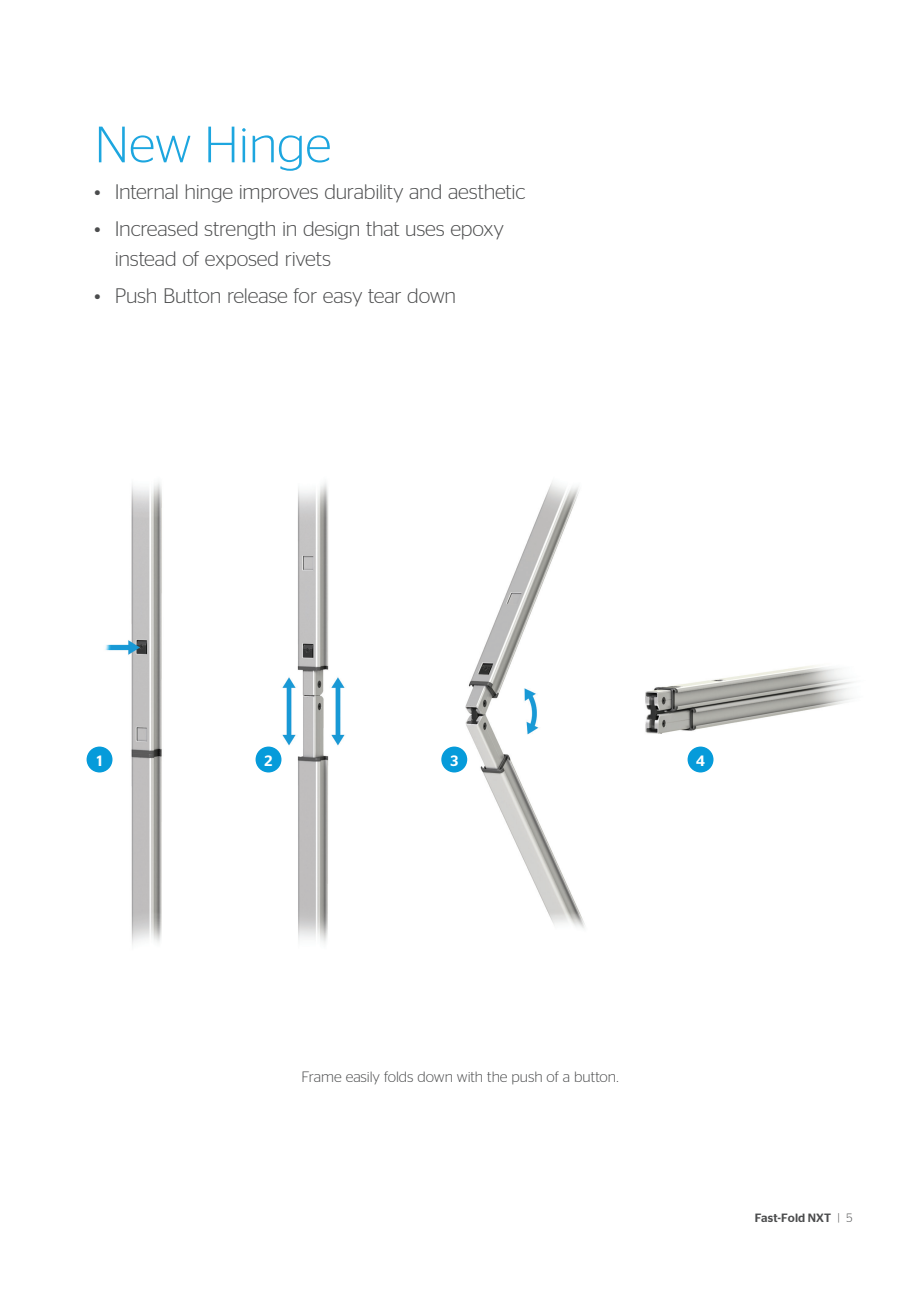
<style>
.page{position:relative;width:920px;height:1290px;background:#fff}
.page>*{position:absolute;margin:0;border:0;box-sizing:border-box;transform-origin:0 0}
.t1{font:300 51px "Stag Sans";color:#1da6df}
.t2{font:300 21px/30px "Stag Sans";letter-spacing:-.015em;color:#4b4c4d}
.t3{font:300 15px "Stag Sans";letter-spacing:-.005em;color:#4b4c4d}
.t4{font:500 15px "Stag Sans";color:#fff}
.t5{font:500 12px "Stag Sans";letter-spacing:.005em;color:#4b4c4d}
.s1{font-weight:300}
</style>
<div class="page">
<img style="left:86px;top:481px;width:767px;height:464px">
<div style="left:87px;top:746px;width:25px;height:26px;background:#069bda;border-radius:50%"></div>
<div style="left:256px;top:746px;width:25px;height:26px;background:#069bda;border-radius:50%"></div>
<div style="left:441px;top:746px;width:26px;height:26px;background:#069bda;border-radius:50%"></div>
<div style="left:688px;top:746px;width:25px;height:26px;background:#069bda;border-radius:50%"></div>
<h1 class="t1" style="left:94px;top:117px;width:238px">New Hinge</h1>
<p class="t2" style="left:94px;top:176px;width:432px">• Internal hinge improves durability and aesthetic</p>
<p class="t2" style="left:115px;top:213px;width:391px;text-indent:-20px">• Increased strength in design that uses epoxy instead of exposed rivets</p>
<p class="t2" style="left:94px;top:280px;width:363px">• Push Button release for easy tear down</p>
<p class="t4" style="left:97px;top:752px;width:7px">1</p>
<p class="t4" style="left:264px;top:752px;width:10px">2</p>
<p class="t4" style="left:450px;top:752px;width:9px">3</p>
<p class="t4" style="left:696px;top:752px;width:10px">4</p>
<p class="t3" style="left:301px;top:1069px;width:319px">Frame easily folds down with the push of a button.</p>
<p class="t5" style="left:755px;top:1211px;width:99px">Fast-Fold NXT <span class="s1">| 5</span></p>
</div>
